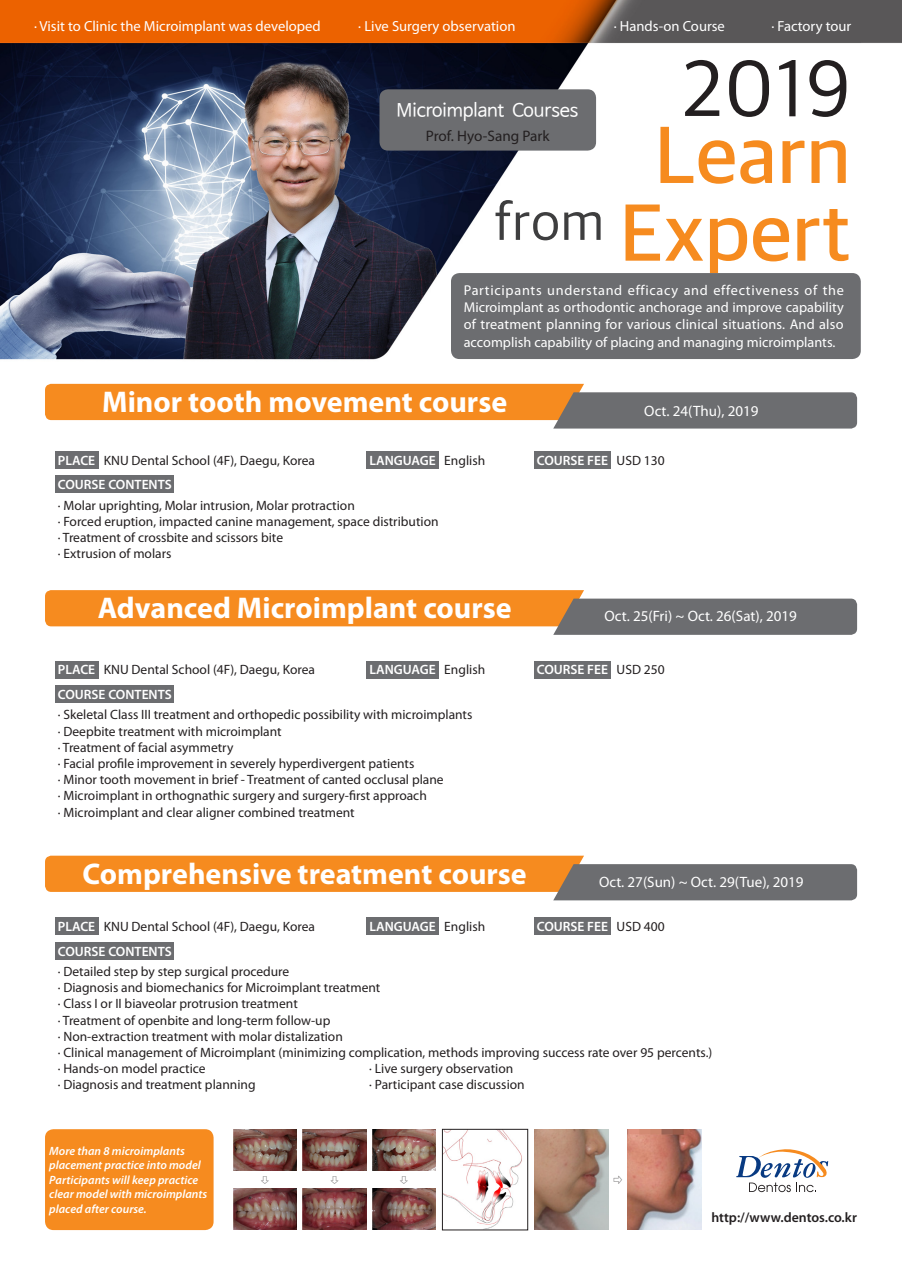
<style>
.page{position:relative;width:902px;height:1272px;background:#fff}
.page>*{position:absolute;margin:0;border:0;box-sizing:border-box;transform-origin:0 0}
.t1{font:77.1px/77.7px "SD Gothic Neoa f Sm";color:#f68b1f;text-align:right}
.t2{font:77.1px "SD Gothic Neoa d Rg";color:#231f20}
.t3{font:700 30px "Myriad Pro";color:#fff}
.t4{font:18px "Nanum Barun Gothic";color:#fff}
.t5{font:15.15px "Myriad Pro";color:#231f20}
.t6{font:15px "Myriad Pro";color:#fff}
.t7{font:14.55px "Myriad Pro";color:#fff}
.t8{font:14.25px/17.1px "Myriad Pro";color:#fff;text-align:justify}
.t9{font:600 13.8px "Myriad Pro";color:#231f20}
.t10{font:13.5px/16.2px "Myriad Pro";color:#231f20}
.t11{font:600 13.5px "Myriad Pro";color:#fff}
.t12{font:italic 600 12px/14.4px "Myriad Pro";color:#fff}
.t13{font:500 8.55px "Adobe Myungjo Std";color:#231f20;scale:1.21 1}
.t14{font:500 7.95px "Adobe Myungjo Std";color:#231f20;scale:1.21 1}
.s1{font-weight:600;color:#fff}
.s2{font-weight:400;color:#231f20}
</style>
<div class="page">
<img style="left:0;top:0;width:901px;height:1231px">
<div style="left:45px;top:1129px;width:168px;height:100px;background:#f68b1f;border-radius:9px"></div>
<img style="left:233px;top:1129px;width:64px;height:41px">
<img style="left:302px;top:1129px;width:64px;height:41px">
<img style="left:372px;top:1129px;width:64px;height:41px">
<img style="left:233px;top:1188px;width:64px;height:41px">
<img style="left:302px;top:1188px;width:64px;height:41px">
<img style="left:372px;top:1188px;width:64px;height:41px">
<img style="left:534px;top:1129px;width:74px;height:100px">
<img style="left:627px;top:1129px;width:74px;height:100px">
<img style="left:444px;top:1131px;width:82px;height:96px">
<div style="left:442px;top:1129px;width:86px;height:100px;border:1px solid #231f20"></div>
<svg style="left:736px;top:1148px;width:92px;height:44px"></svg>
<div style="left:451px;top:273px;width:409px;height:86px;background:#6c6d70;border-radius:9px"></div>
<div style="left:379px;top:89px;width:217px;height:62px;background:#6c6d70;border-radius:9px"></div>
<div style="left:55px;top:661px;width:43px;height:17px;background:#6c6d70"></div>
<div style="left:366px;top:661px;width:72px;height:17px;background:#6c6d70"></div>
<div style="left:534px;top:661px;width:76px;height:17px;background:#6c6d70"></div>
<div style="left:55px;top:685px;width:119px;height:17px;background:#6c6d70"></div>
<svg style="left:45px;top:590px;width:812px;height:45px"></svg>
<div style="left:55px;top:917px;width:43px;height:17px;background:#6c6d70"></div>
<div style="left:366px;top:917px;width:72px;height:17px;background:#6c6d70"></div>
<div style="left:534px;top:917px;width:76px;height:17px;background:#6c6d70"></div>
<div style="left:55px;top:942px;width:119px;height:17px;background:#6c6d70"></div>
<svg style="left:45px;top:855px;width:812px;height:45px"></svg>
<div style="left:55px;top:451px;width:43px;height:17px;background:#6c6d70"></div>
<div style="left:366px;top:451px;width:72px;height:17px;background:#6c6d70"></div>
<div style="left:534px;top:451px;width:76px;height:17px;background:#6c6d70"></div>
<div style="left:55px;top:476px;width:119px;height:17px;background:#6c6d70"></div>
<svg style="left:45px;top:384px;width:812px;height:44px"></svg>
<p class="t7" style="left:34px;top:17px;width:288px">· Visit to Clinic the Microimplant was developed</p>
<p class="t7" style="left:358px;top:17px;width:159px">· Live Surgery observation</p>
<p class="t7" style="left:613px;top:17px;width:113px">· Hands-on Course</p>
<p class="t7" style="left:771px;top:17px;width:81px">· Factory tour</p>
<h1 class="t2" style="left:680px;top:51px;width:172px">2019</h1>
<h1 class="t1" style="left:494px;top:118px;width:358px">Learn<br><sup>from</sup> Expert</h1>
<p class="t8" style="left:463px;top:281px;width:382px">Participants understand efficacy and effectiveness of the Microimplant as orthodontic anchorage and improve capability of treatment planning for various clinical situations. And also accomplish capability of placing and managing microimplants.</p>
<h3 class="t4" style="left:396px;top:101px;width:183px">Microimplant Courses</h3>
<p class="t5" style="left:426px;top:127px;width:125px">Prof. Hyo-Sang Park</p>
<h2 class="t3" style="left:102px;top:382px;width:406px">Minor tooth movement course</h2>
<p class="t6" style="left:644px;top:401px;width:116px">Oct. 24(Thu), 2019</p>
<p class="t10" style="left:58px;top:452px;width:259px"><span class="s1">PLACE</span> KNU Dental School (4F), Daegu, Korea</p>
<p class="t11" style="left:369px;top:451px;width:117px">LANGUAGE <span class="s2">English</span></p>
<p class="t11" style="left:536px;top:451px;width:129px">COURSE FEE <span class="s2">USD 130</span></p>
<p class="t11" style="left:58px;top:476px;width:115px">COURSE CONTENTS</p>
<p class="t10" style="left:58px;top:497px;width:382px">· Molar uprighting, Molar intrusion, Molar protraction<br>· Forced eruption, impacted canine management, space distribution · Treatment of crossbite and scissors bite<br>· Extrusion of molars</p>
<h2 class="t3" style="left:98px;top:588px;width:415px">Advanced Microimplant course</h2>
<p class="t6" style="left:604px;top:607px;width:194px">Oct. 25(Fri) ~ Oct. 26(Sat), 2019</p>
<p class="t10" style="left:58px;top:661px;width:259px"><span class="s1">PLACE</span> KNU Dental School (4F), Daegu, Korea</p>
<p class="t11" style="left:369px;top:661px;width:117px">LANGUAGE <span class="s2">English</span></p>
<p class="t11" style="left:536px;top:661px;width:129px">COURSE FEE <span class="s2">USD 250</span></p>
<p class="t11" style="left:58px;top:685px;width:115px">COURSE CONTENTS</p>
<p class="t10" style="left:58px;top:706px;width:416px">· Skeletal Class III treatment and orthopedic possibility with microimplants · Deepbite treatment with microimplant<br>· Treatment of facial asymmetry<br>· Facial profile improvement in severely hyperdivergent patients<br>· Minor tooth movement in brief - Treatment of canted occlusal plane<br>· Microimplant in orthognathic surgery and surgery-first approach<br>· Microimplant and clear aligner combined treatment</p>
<h2 class="t3" style="left:83px;top:854px;width:445px">Comprehensive treatment course</h2>
<p class="t6" style="left:599px;top:873px;width:206px">Oct. 27(Sun) ~ Oct. 29(Tue), 2019</p>
<p class="t10" style="left:58px;top:917px;width:259px"><span class="s1">PLACE</span> KNU Dental School (4F), Daegu, Korea</p>
<p class="t11" style="left:369px;top:917px;width:117px">LANGUAGE <span class="s2">English</span></p>
<p class="t11" style="left:536px;top:917px;width:129px">COURSE FEE <span class="s2">USD 400</span></p>
<p class="t11" style="left:58px;top:942px;width:115px">COURSE CONTENTS</p>
<p class="t10" style="left:58px;top:963px;width:656px">· Detailed step by step surgical procedure<br>· Diagnosis and biomechanics for Microimplant treatment<br>· Class I or II biaveolar protrusion treatment<br>· Treatment of openbite and long-term follow-up<br>· Non-extraction treatment with molar distalization<br>· Clinical management of Microimplant (minimizing complication, methods improving success rate over 95 percents.) · Hands-on model practice</p>
<p class="t10" style="left:369px;top:1060px;width:145px">· Live surgery observation</p>
<p class="t10" style="left:58px;top:1076px;width:199px">· Diagnosis and treatment planning</p>
<p class="t10" style="left:369px;top:1076px;width:157px">· Participant case discussion</p>
<p class="t12" style="left:49px;top:1143px;width:159px">More than 8 microimplants placement practice into model<br>Participants will keep practice clear model with microimplants placed after course.</p>
<p class="t14" style="left:260px;top:1175px;width:10px">⇩</p>
<p class="t14" style="left:330px;top:1175px;width:10px">⇩</p>
<p class="t14" style="left:399px;top:1175px;width:10px">⇩</p>
<p class="t13" style="left:613px;top:1184px;width:10px;rotate:-90deg">⇩</p>
<p class="t9" style="left:711px;top:1208px;width:147px">http://www.dentos.co.kr</p>
</div>
